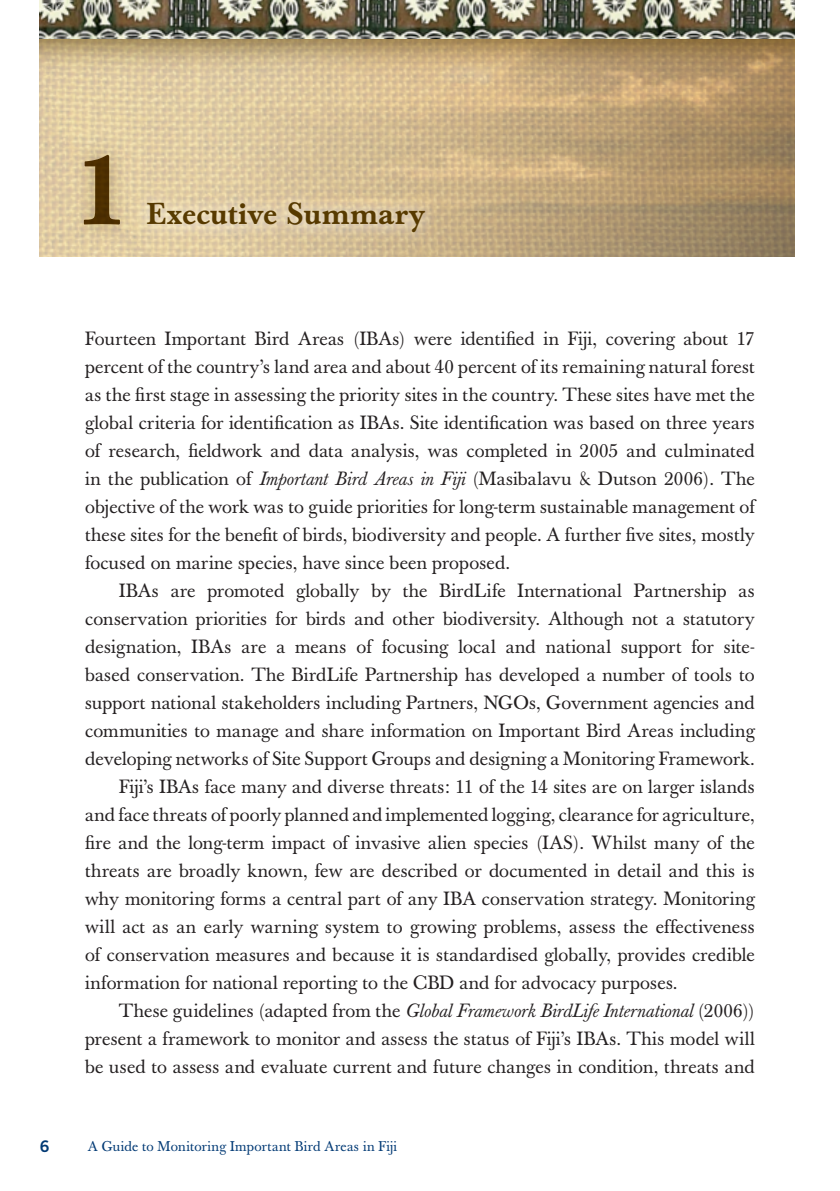
<style>
.page{position:relative;width:840px;height:1191px;background:#fff}
.page>*{position:absolute;margin:0;border:0;box-sizing:border-box;transform-origin:0 0}
.t1{font:500 100px "Baskerville";color:#573a00}
.t2{font:500 30px "Baskerville";letter-spacing:.02em;color:#573a00}
.t3{font:19px/28px "Baskerville";letter-spacing:.01em;color:#231f20;text-align:justify}
.t4{font:16px "Trade Gothic Bold Two";color:#003974}
.t5{font:14px "Baskerville";letter-spacing:.02em;color:#003974}
.s1{font-style:italic}
</style>
<div class="page">
<img style="left:117px;top:88px;width:677px;height:168px">
<svg style="left:39px;top:39px;width:755px;height:49px;background:#c3a87c"></svg>
<img style="left:39px;top:0;width:755px;height:39px">
<div style="left:134px;top:188px;width:304px;height:60px;background:#fff;opacity:.9"></div>
<div style="left:65px;top:136px;width:74px;height:109px;background:#573a00;opacity:.3"></div>
<h1 class="t1" style="left:77px;top:132px;width:51px">1</h1>
<h2 class="t2" style="left:147px;top:197px;width:279px">Executive Summary</h2>
<p class="t3" style="left:85px;top:325px;width:671px">Fourteen Important Bird Areas (IBAs) were identified in Fiji, covering about 17 percent of the country’s land area and about 40 percent of its remaining natural forest as the first stage in assessing the priority sites in the country. These sites have met the global criteria for identification as IBAs. Site identification was based on three years of research, fieldwork and data analysis, was completed in 2005 and culminated in the publication of <span class="s1">Important Bird Areas in Fiji</span> (Masibalavu &amp; Dutson 2006). The objective of the work was to guide priorities for long-term sustainable management of these sites for the benefit of birds, biodiversity and people. A further five sites, mostly focused on marine species, have since been proposed.</p>
<p class="t3" style="left:119px;top:577px;width:636px">IBAs are promoted globally by the BirdLife International Partnership as</p>
<p class="t3" style="left:85px;top:605px;width:670px">conservation priorities for birds and other biodiversity. Although not a statutory</p>
<p class="t3" style="left:85px;top:633px;width:670px">designation, IBAs are a means of focusing local and national support for site-</p>
<p class="t3" style="left:85px;top:661px;width:670px">based conservation. The BirdLife Partnership has developed a number of tools to</p>
<p class="t3" style="left:85px;top:689px;width:670px">support national stakeholders including Partners, NGOs, Government agencies and</p>
<p class="t3" style="left:85px;top:717px;width:670px">communities to manage and share information on Important Bird Areas including</p>
<p class="t3" style="left:85px;top:745px;width:670px">developing networks of Site Support Groups and designing a Monitoring Framework.</p>
<p class="t3" style="left:119px;top:773px;width:636px">Fiji’s IBAs face many and diverse threats: 11 of the 14 sites are on larger islands</p>
<p class="t3" style="left:85px;top:801px;width:671px">and face threats of poorly planned and implemented logging, clearance for agriculture,</p>
<p class="t3" style="left:85px;top:829px;width:670px">fire and the long-term impact of invasive alien species (IAS). Whilst many of the</p>
<p class="t3" style="left:85px;top:857px;width:670px">threats are broadly known, few are described or documented in detail and this is</p>
<p class="t3" style="left:85px;top:885px;width:670px">why monitoring forms a central part of any IBA conservation strategy. Monitoring</p>
<p class="t3" style="left:85px;top:913px;width:670px">will act as an early warning system to growing problems, assess the effectiveness</p>
<p class="t3" style="left:85px;top:941px;width:671px">of conservation measures and because it is standardised globally, provides credible</p>
<p class="t3" style="left:85px;top:969px;width:593px">information for national reporting to the CBD and for advocacy purposes.</p>
<p class="t3" style="left:119px;top:997px;width:637px">These guidelines (adapted from the <span class="s1">Global Framework BirdLife International</span> (2006))</p>
<p class="t3" style="left:85px;top:1025px;width:671px">present a framework to monitor and assess the status of Fiji’s IBAs. This model will</p>
<p class="t3" style="left:85px;top:1053px;width:670px">be used to assess and evaluate current and future changes in condition, threats and</p>
<p class="t4" style="left:40px;top:1135px;width:11px">6</p>
<p class="t5" style="left:88px;top:1138px;width:310px">A Guide to Monitoring Important Bird Areas in Fiji</p>
</div>
